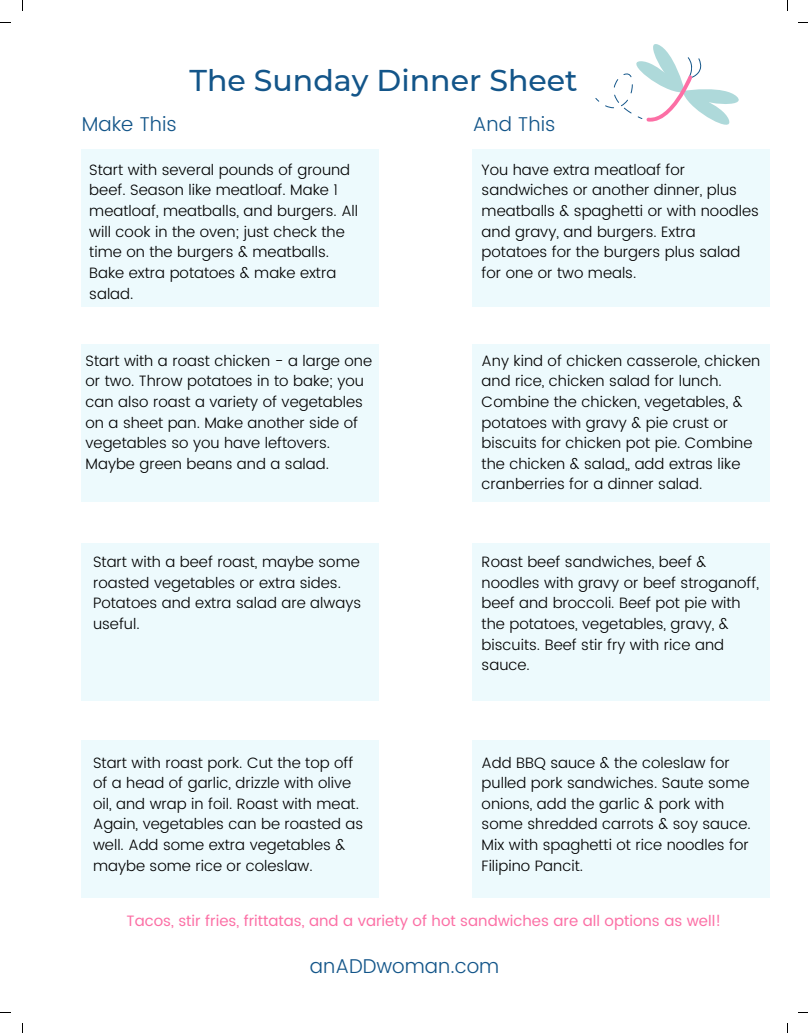
<style>
.page{position:relative;width:808px;height:1033px;background:#fff}
.page>*{position:absolute;margin:0;border:0;box-sizing:border-box;transform-origin:0 0}
.t1{font:500 30px "Montserrat";color:#135589}
.t2{font:300 20px "Poppins";color:#135589}
.t3{font:300 15px/20.6px "Poppins";color:#000}
.t4{font:15px "Poppins";color:#fc6fa5}
</style>
<div class="page">
<div style="left:81px;top:149px;width:298px;height:158px;background:#edfafd"></div>
<div style="left:81px;top:344px;width:298px;height:157px;background:#edfafd"></div>
<div style="left:81px;top:543px;width:298px;height:157px;background:#edfafd"></div>
<div style="left:81px;top:740px;width:298px;height:157px;background:#edfafd"></div>
<div style="left:472px;top:740px;width:297px;height:157px;background:#edfafd"></div>
<div style="left:472px;top:543px;width:297px;height:157px;background:#edfafd"></div>
<div style="left:472px;top:344px;width:297px;height:157px;background:#edfafd"></div>
<div style="left:472px;top:149px;width:297px;height:158px;background:#edfafd"></div>
<svg style="left:595px;top:44px;width:144px;height:81px"></svg>
<h1 class="t1" style="left:189px;top:62px;width:390px">The Sunday Dinner Sheet</h1>
<h2 class="t2" style="left:82px;top:112px;width:97px">Make This</h2>
<h2 class="t2" style="left:473px;top:112px;width:84px">And This</h2>
<p class="t3" style="left:89px;top:159px;width:270px">Start with several pounds of ground beef. Season like meatloaf. Make 1 meatloaf, meatballs, and burgers. All will cook in the oven; just check the time on the burgers &amp; meatballs.<br>Bake extra potatoes &amp; make extra salad.</p>
<p class="t3" style="left:481px;top:159px;width:279px">You have extra meatloaf for sandwiches or another dinner, plus meatballs &amp; spaghetti or with noodles and gravy, and burgers. Extra potatoes for the burgers plus salad for one or two meals.</p>
<p class="t3" style="left:86px;top:350px;width:288px">Start with a roast chicken - a large one or two. Throw potatoes in to bake; you can also roast a variety of vegetables on a sheet pan. Make another side of vegetables so you have leftovers.<br>Maybe green beans and a salad.</p>
<p class="t3" style="left:481px;top:350px;width:280px">Any kind of chicken casserole, chicken and rice, chicken salad for lunch.<br>Combine the chicken, vegetables, &amp; potatoes with gravy &amp; pie crust or biscuits for chicken pot pie. Combine the chicken &amp; salad,, add extras like cranberries for a dinner salad.</p>
<p class="t3" style="left:93px;top:551px;width:269px">Start with a beef roast, maybe some roasted vegetables or extra sides.<br>Potatoes and extra salad are always useful.</p>
<p class="t3" style="left:481px;top:551px;width:279px">Roast beef sandwiches, beef &amp; noodles with gravy or beef stroganoff, beef and broccoli. Beef pot pie with the potatoes, vegetables, gravy, &amp; biscuits. Beef stir fry with rice and sauce.</p>
<p class="t3" style="left:93px;top:752px;width:272px">Start with roast pork. Cut the top off of a head of garlic, drizzle with olive oil, and wrap in foil. Roast with meat.<br>Again, vegetables can be roasted as well. Add some extra vegetables &amp; maybe some rice or coleslaw.</p>
<p class="t3" style="left:481px;top:752px;width:270px">Add BBQ sauce &amp; the coleslaw for pulled pork sandwiches. Saute some onions, add the garlic &amp; pork with some shredded carrots &amp; soy sauce.<br>Mix with spaghetti ot rice noodles for<br>Filipino Pancit.</p>
<p class="t4" style="left:126px;top:911px;width:596px">Tacos, stir fries, frittatas, and a variety of hot sandwiches are all options as well!</p>
<h2 class="t2" style="left:310px;top:954px;width:191px">anADDwoman.com</h2>
</div>
